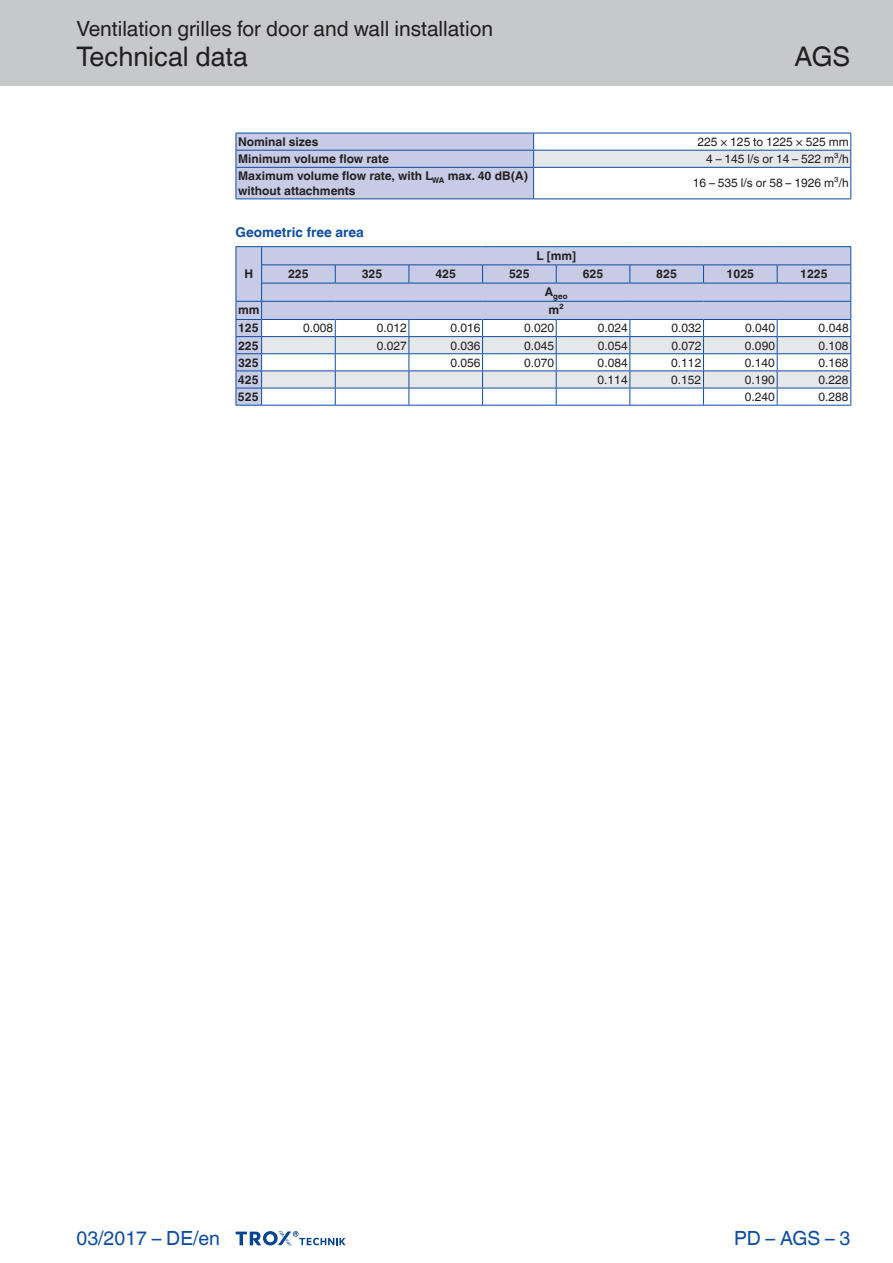
<style>
.page{position:relative;width:893px;height:1263px;background:#fff}
.page>*{position:absolute;margin:0;border:0;box-sizing:border-box;transform-origin:0 0}
.Navigation_2{font:27px "TROX Helvetica";color:#231f20}
.Navigation_3{font:27px "TROX Helvetica";color:#231f20}
.Navigation_1{font:21px "TROX Helvetica";color:#231f20}
.country{font:19.5px "TROX Helvetica";color:#0d4da1}
.pagina_li-re{font:19.5px "TROX Helvetica";color:#0d4da1}
.table_title{font:700 13.5px "TROX Helvetica";color:#0d4da1}
.table_copy_right_v-c{font:12px "TROX Helvetica";color:#231f20}
.table_copy_h-cent_v{font:700 12px/14.4px "TROX Helvetica";color:#231f20}
.table_head_h-centr_v{font:700 12px "TROX Helvetica";color:#231f20}
.table_head_h-centr_v-2{font:700 7.95px "TROX Helvetica";color:#231f20}
</style>
<div class="page">
<div style="left:0;top:0;width:893px;height:85px;background:#c7c8ca"></div>
<svg style="left:236px;top:1231px;width:110px;height:15px"></svg>
<svg style="left:236px;top:133px;width:615px;height:65px"></svg>
<hr style="left:236px;top:167px;width:298px;height:1px;background:#0d4da1">
<hr style="left:236px;top:168px;width:1px;height:30px;background:#0d4da1">
<hr style="left:236px;top:198px;width:298px;height:1px;background:#0d4da1">
<hr style="left:534px;top:167px;width:317px;height:1px;background:#0d4da1">
<hr style="left:534px;top:198px;width:317px;height:1px;background:#0d4da1">
<hr style="left:850px;top:168px;width:1px;height:30px;background:#0d4da1">
<svg style="left:236px;top:246px;width:615px;height:160px"></svg>
<p class="Navigation_1" style="left:77px;top:17px;width:418px">Ventilation grilles for door and wall installation</p>
<p class="Navigation_2" style="left:77px;top:41px;width:173px">Technical data</p>
<p class="Navigation_3" style="left:795px;top:41px;width:57px">AGS</p>
<p class="table_copy_h-cent_v" style="left:238px;top:135px;width:82px">Nominal sizes</p>
<p class="table_copy_right_v-c" style="left:697px;top:135px;width:153px">225 × 125 to 1225 × 525 mm</p>
<p class="table_copy_h-cent_v" style="left:238px;top:152px;width:152px">Minimum volume flow rate</p>
<p class="table_copy_right_v-c" style="left:706px;top:152px;width:144px">4 – 145 l/s or 14 – 522 m³/h</p>
<p class="table_copy_h-cent_v" style="left:238px;top:169px;width:292px">Maximum volume flow rate, with L<sub>WA</sub> max. 40 dB(A) without attachments</p>
<p class="table_copy_right_v-c" style="left:693px;top:176px;width:157px">16 – 535 l/s or 58 – 1926 m³/h</p>
<p class="table_title" style="left:236px;top:224px;width:130px">Geometric free area</p>
<p class="table_head_h-centr_v" style="left:244px;top:267px;width:10px">H</p>
<p class="table_head_h-centr_v" style="left:536px;top:248px;width:41px">L [mm]</p>
<p class="table_head_h-centr_v" style="left:288px;top:267px;width:22px">225</p>
<p class="table_head_h-centr_v" style="left:362px;top:267px;width:22px">325</p>
<p class="table_head_h-centr_v" style="left:435px;top:267px;width:22px">425</p>
<p class="table_head_h-centr_v" style="left:509px;top:267px;width:22px">525</p>
<p class="table_head_h-centr_v" style="left:583px;top:267px;width:22px">625</p>
<p class="table_head_h-centr_v" style="left:656px;top:267px;width:22px">825</p>
<p class="table_head_h-centr_v" style="left:726px;top:267px;width:29px">1025</p>
<p class="table_head_h-centr_v" style="left:800px;top:267px;width:29px">1225</p>
<p class="table_head_h-centr_v-2" style="left:545px;top:292px;width:24px"><sup>A</sup>geo</p>
<p class="table_head_h-centr_v" style="left:238px;top:303px;width:23px">mm</p>
<p class="table_head_h-centr_v" style="left:548px;top:303px;width:17px">m²</p>
<p class="table_copy_h-cent_v" style="left:238px;top:321px;width:22px">125</p>
<p class="table_copy_right_v-c" style="left:303px;top:321px;width:32px">0.008</p>
<p class="table_copy_right_v-c" style="left:377px;top:321px;width:32px">0.012</p>
<p class="table_copy_right_v-c" style="left:450px;top:321px;width:32px">0.016</p>
<p class="table_copy_right_v-c" style="left:524px;top:321px;width:32px">0.020</p>
<p class="table_copy_right_v-c" style="left:598px;top:321px;width:32px">0.024</p>
<p class="table_copy_right_v-c" style="left:671px;top:321px;width:32px">0.032</p>
<p class="table_copy_right_v-c" style="left:745px;top:321px;width:32px">0.040</p>
<p class="table_copy_right_v-c" style="left:819px;top:321px;width:32px">0.048</p>
<p class="table_copy_h-cent_v" style="left:238px;top:338px;width:22px">225</p>
<p class="table_copy_right_v-c" style="left:377px;top:338px;width:32px">0.027</p>
<p class="table_copy_right_v-c" style="left:450px;top:338px;width:32px">0.036</p>
<p class="table_copy_right_v-c" style="left:524px;top:338px;width:32px">0.045</p>
<p class="table_copy_right_v-c" style="left:598px;top:338px;width:32px">0.054</p>
<p class="table_copy_right_v-c" style="left:671px;top:338px;width:32px">0.072</p>
<p class="table_copy_right_v-c" style="left:745px;top:338px;width:32px">0.090</p>
<p class="table_copy_right_v-c" style="left:819px;top:338px;width:32px">0.108</p>
<p class="table_copy_h-cent_v" style="left:238px;top:355px;width:22px">325</p>
<p class="table_copy_right_v-c" style="left:450px;top:355px;width:32px">0.056</p>
<p class="table_copy_right_v-c" style="left:524px;top:355px;width:32px">0.070</p>
<p class="table_copy_right_v-c" style="left:598px;top:355px;width:32px">0.084</p>
<p class="table_copy_right_v-c" style="left:671px;top:355px;width:32px">0.112</p>
<p class="table_copy_right_v-c" style="left:745px;top:355px;width:32px">0.140</p>
<p class="table_copy_right_v-c" style="left:819px;top:355px;width:32px">0.168</p>
<p class="table_copy_h-cent_v" style="left:238px;top:372px;width:22px">425</p>
<p class="table_copy_right_v-c" style="left:598px;top:373px;width:32px">0.114</p>
<p class="table_copy_right_v-c" style="left:671px;top:373px;width:32px">0.152</p>
<p class="table_copy_right_v-c" style="left:745px;top:373px;width:32px">0.190</p>
<p class="table_copy_right_v-c" style="left:819px;top:373px;width:32px">0.228</p>
<p class="table_copy_h-cent_v" style="left:238px;top:390px;width:22px">525</p>
<p class="table_copy_right_v-c" style="left:745px;top:390px;width:32px">0.240</p>
<p class="table_copy_right_v-c" style="left:819px;top:390px;width:32px">0.288</p>
<p class="country" style="left:77px;top:1227px;width:145px">03/2017 – DE/en</p>
<p class="pagina_li-re" style="left:734px;top:1227px;width:118px">PD – AGS – 3</p>
</div>
